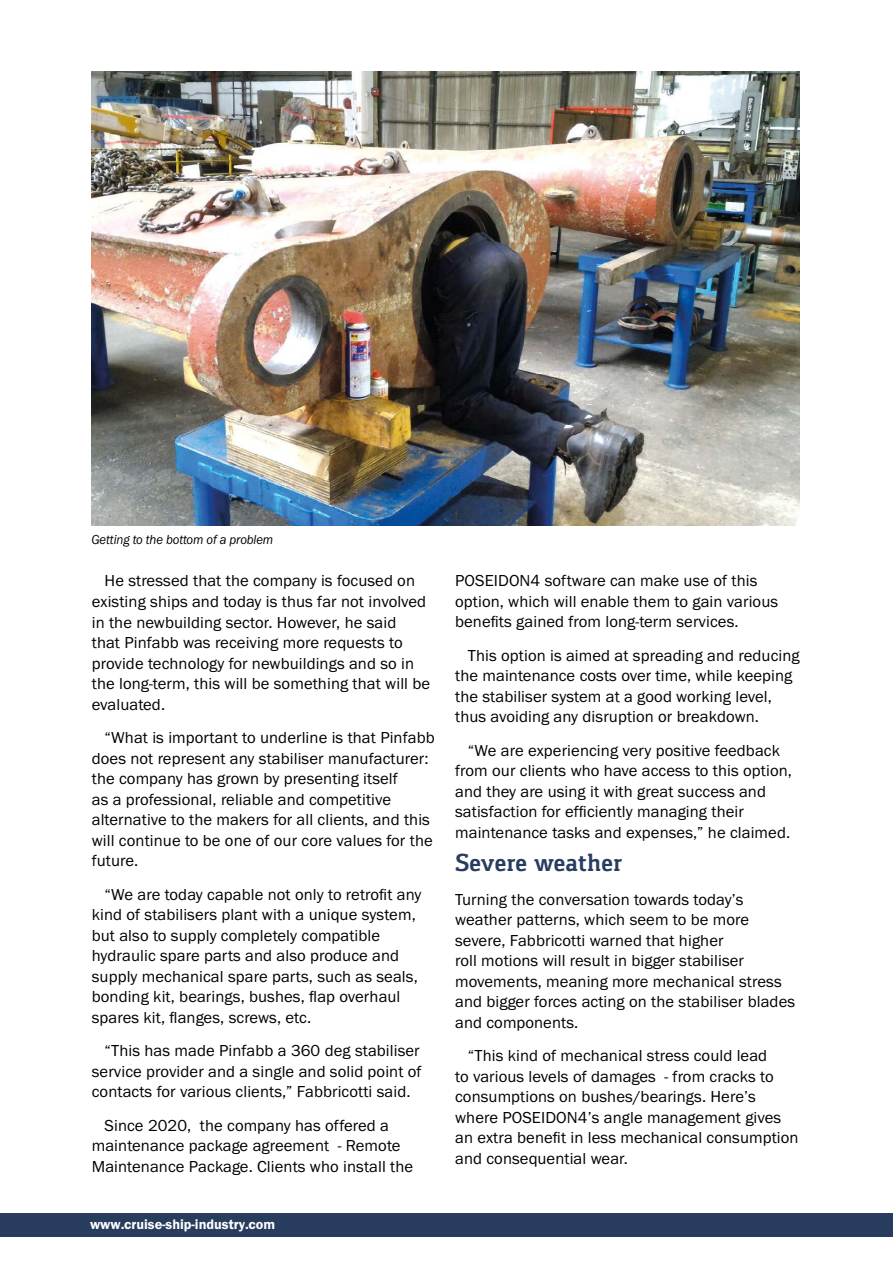
<style>
.page{position:relative;width:893px;height:1263px;background:#fff}
.page>*{position:absolute;margin:0;border:0;box-sizing:border-box;transform-origin:0 0}
.t1{font:700 25.5px "Gaspar";letter-spacing:.005em;color:#283d5e}
.t2{font:16.5px/20.5px "Franklin Got ITC";letter-spacing:.005em;color:#000}
.t3{font:600 14.25px "Franklin Got ITC";color:#fff}
.t4{font:italic 13.5px "Franklin Got ITC";letter-spacing:-.005em;color:#000;scale:.94 1}
</style>
<div class="page">
<div style="left:0;top:1213px;width:893px;height:23px;background:#283d5e"></div>
<img style="left:91px;top:71px;width:708px;height:454px">
<p class="t4" style="left:91px;top:532px;width:195px">Getting to the bottom of a problem</p>
<p class="t2" style="left:92px;top:571px;width:340px;text-indent:13px">He stressed that the company is focused on existing ships and today is thus far not involved in the newbuilding sector. However, he said<br>that Pinfabb was receiving more requests to provide technology for newbuildings and so in the long-term, this will be something that will be evaluated.</p>
<p class="t2" style="left:92px;top:727px;width:344px;text-indent:13px">“What is important to underline is that Pinfabb does not represent any stabiliser manufacturer: the company has grown by presenting itself<br>as a professional, reliable and competitive alternative to the makers for all clients, and this will continue to be one of our core values for the future.</p>
<p class="t2" style="left:92px;top:884px;width:331px;text-indent:13px">“We are today capable not only to retrofit any kind of stabilisers plant with a unique system, but also to supply completely compatible hydraulic spare parts and also produce and supply mechanical spare parts, such as seals, bonding kit, bearings, bushes, flap overhaul spares kit, flanges, screws, etc.</p>
<p class="t2" style="left:92px;top:1041px;width:331px;text-align:justify;text-indent:13px">“This has made Pinfabb a 360 deg stabiliser service provider and a single and solid point of contacts for various clients,” Fabbricotti said.</p>
<p class="t2" style="left:92px;top:1115px;width:323px;text-indent:13px">Since 2020, the company has offered a maintenance package agreement - Remote<br>Maintenance Package. Clients who install the</p>
<p class="t3" style="left:90px;top:1216px;width:187px">www.cruise-ship-industry.com</p>
<p class="t2" style="left:455px;top:571px;width:325px">POSEIDON4 software can make use of this option, which will enable them to gain various benefits gained from long-term services.</p>
<p class="t2" style="left:455px;top:645px;width:346px;text-indent:13px">This option is aimed at spreading and reducing the maintenance costs over time, while keeping the stabiliser system at a good working level, thus avoiding any disruption or breakdown.</p>
<p class="t2" style="left:455px;top:740px;width:338px;text-indent:13px">“We are experiencing very positive feedback from our clients who have access to this option, and they are using it with great success and satisfaction for efficiently managing their maintenance tasks and expenses,” he claimed.</p>
<h1 class="t1" style="left:455px;top:848px;width:168px">Severe weather</h1>
<p class="t2" style="left:455px;top:889px;width:341px">Turning the conversation towards today’s weather patterns, which seem to be more severe, Fabbricotti warned that higher<br>roll motions will result in bigger stabiliser movements, meaning more mechanical stress and bigger forces acting on the stabiliser blades and components.</p>
<p class="t2" style="left:455px;top:1046px;width:345px;text-indent:13px">“This kind of mechanical stress could lead<br>to various levels of damages - from cracks to consumptions on bushes/bearings. Here’s where POSEIDON4’s angle management gives an extra benefit in less mechanical consumption and consequential wear.</p>
</div>
